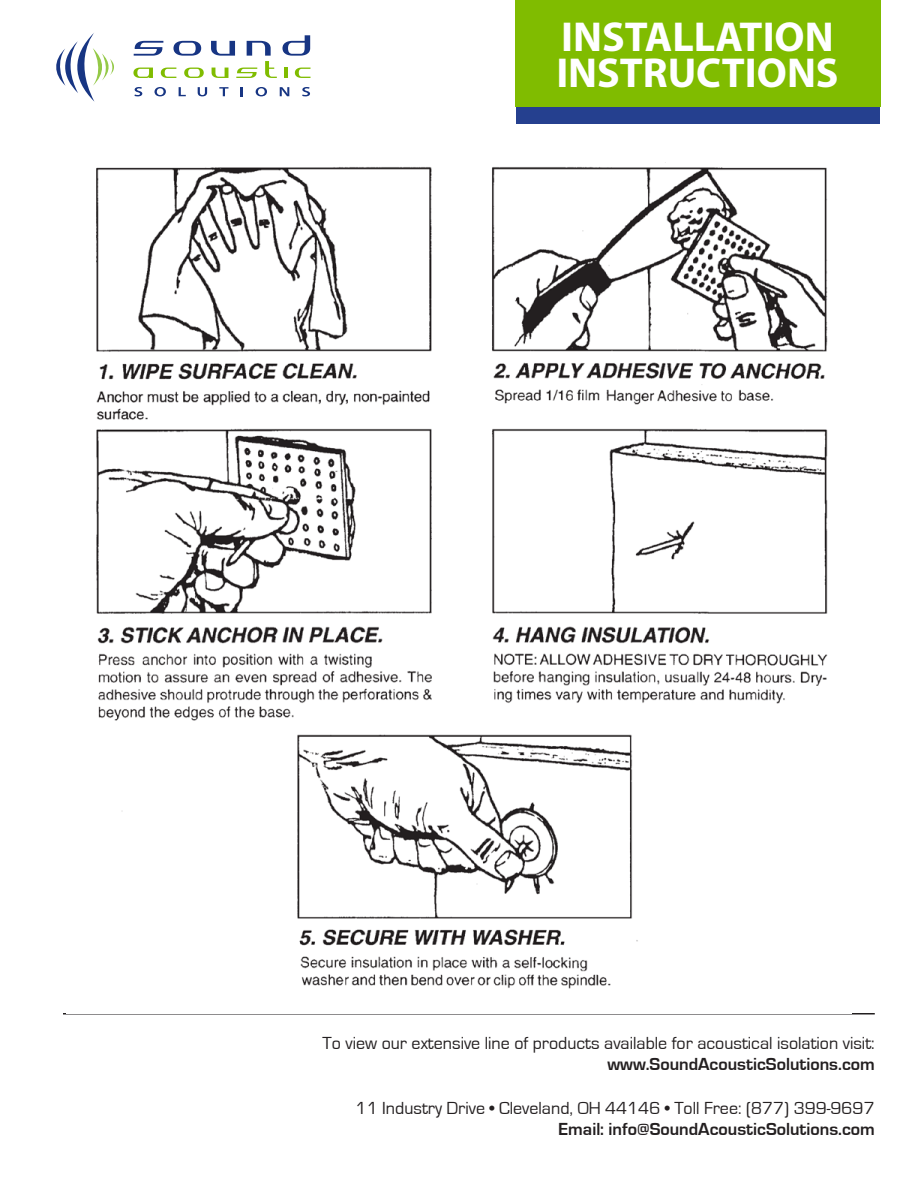
<style>
.page{position:relative;width:918px;height:1188px;background:#fff}
.page>*{position:absolute;margin:0;border:0;box-sizing:border-box;transform-origin:0 0}
.t1{font:700 42px/36px "Myriad Pro";color:#fff}
.t2{font:18px "Eurostile";color:#231f20}
.t3{font:700 18px "Eurostile";color:#231f20}
</style>
<div class="page">
<hr style="left:63px;top:1013px;width:812px;height:2px;background:#231f20">
<div style="left:515px;top:0;width:365px;height:106px;background:#80bc00"></div>
<div style="left:516px;top:107px;width:363px;height:16px;background:#25408f"></div>
<svg style="left:56px;top:33px;width:58px;height:69px"></svg>
<svg style="left:134px;top:41px;width:29px;height:15px"></svg>
<svg style="left:173px;top:41px;width:28px;height:15px"></svg>
<svg style="left:161px;top:68px;width:15px;height:10px"></svg>
<svg style="left:184px;top:68px;width:20px;height:10px"></svg>
<svg style="left:133px;top:68px;width:20px;height:10px"></svg>
<svg style="left:211px;top:35px;width:99px;height:43px"></svg>
<svg style="left:134px;top:87px;width:8px;height:9px"></svg>
<svg style="left:155px;top:87px;width:11px;height:9px"></svg>
<svg style="left:179px;top:87px;width:7px;height:9px"></svg>
<svg style="left:198px;top:87px;width:9px;height:9px"></svg>
<svg style="left:219px;top:87px;width:9px;height:9px"></svg>
<svg style="left:241px;top:87px;width:2px;height:9px"></svg>
<svg style="left:256px;top:87px;width:11px;height:9px"></svg>
<svg style="left:280px;top:87px;width:9px;height:9px"></svg>
<svg style="left:302px;top:87px;width:8px;height:9px"></svg>
<img style="left:96px;top:162px;width:732px;height:827px">
<h1 class="t1" style="left:556px;top:17px;width:284px">INSTALLATION<br>INSTRUCTIONS</h1>
<p class="t2" style="left:323px;top:1033px;width:554px">To view our extensive line of products available for acoustical isolation visit:</p>
<p class="t3" style="left:607px;top:1055px;width:269px">www.SoundAcousticSolutions.com</p>
<p class="t2" style="left:356px;top:1098px;width:521px">11 Industry Drive • Cleveland, OH 44146 • Toll Free: (877) 399-9697</p>
<p class="t3" style="left:559px;top:1119px;width:318px">Email: info@SoundAcousticSolutions.com</p>
</div>
